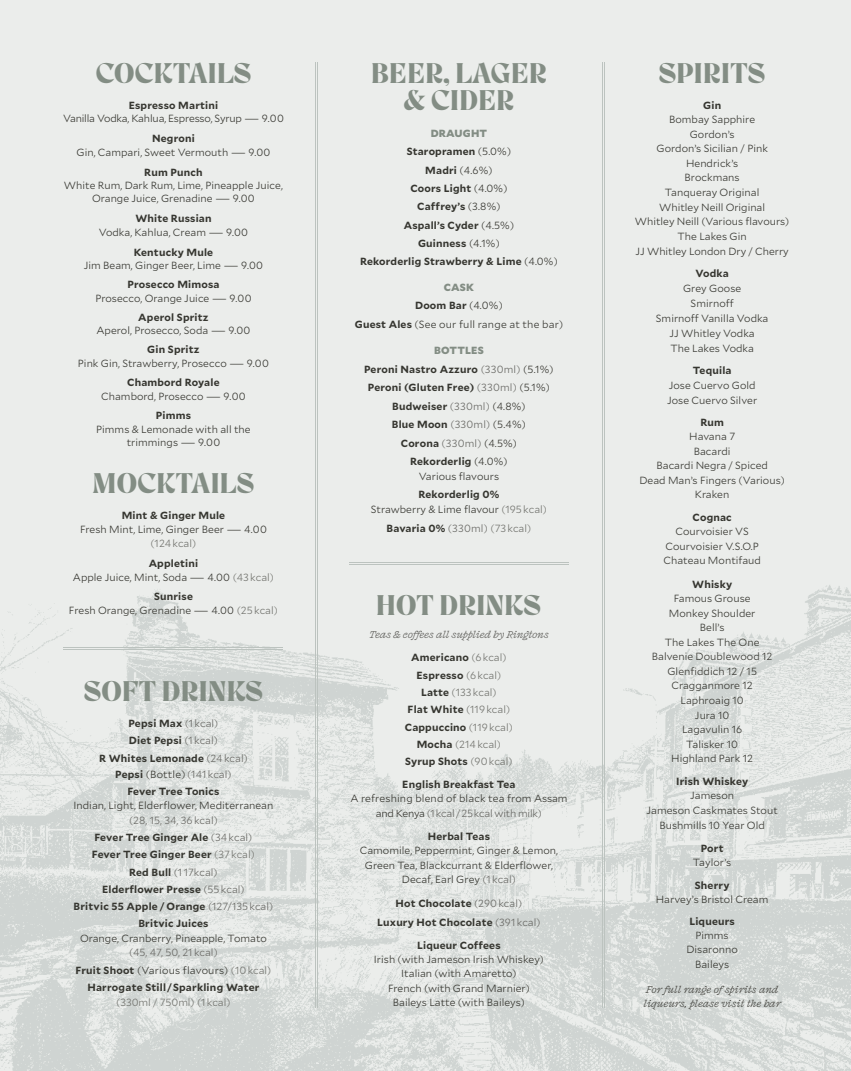
<style>
.page{position:relative;width:851px;height:1071px;background:#fff}
.page>*{position:absolute;margin:0;border:0;box-sizing:border-box;transform-origin:0 0}
.t1{font:28.75px/27.6px "Room 205";letter-spacing:-.01em;color:#838d84;text-align:center}
.t2{font:300 10.38px/14.6px "Mallory";letter-spacing:.005em;color:#363630;text-align:center}
.t3{font:700 10.38px/17.2px "Mallory";letter-spacing:.02em;color:#363630;text-align:center}
.t4{font:300 10.38px/17.2px "Mallory";color:#72736e;text-align:center}
.t5{font:italic 300 10.38px/14px "Fragen";letter-spacing:-.015em;color:#464641}
.t6{font:300 10.38px "Mallory";letter-spacing:-.015em;color:#363630}
.t7{font:italic 300 10.38px "Fragen";letter-spacing:-.025em;color:#5e5e5a}
.s1{font-weight:700}
.s2{color:#72736e}
.s3{font-weight:300;color:#686864}
.s4{font-weight:300}
.s5{font-weight:300;color:#72736e}
.s6{font-weight:900;color:#838d84}
.s7{font-weight:700;color:#363630}
.s8{color:#686864}
</style>
<div class="page">
<div style="left:0;top:0;width:850px;height:1070px;background:#ebedeb"></div>
<img style="left:0;top:543px;width:850px;height:527px">
<hr style="left:602px;top:62px;width:1px;height:944px;background:#bcc3bf">
<hr style="left:604px;top:62px;width:1px;height:944px;background:#bcc3bf">
<hr style="left:349px;top:562px;width:219px;height:1px;background:#bcc3bf">
<hr style="left:349px;top:564px;width:219px;height:1px;background:#bcc3bf">
<hr style="left:64px;top:646px;width:219px;height:1px;background:#bcc3bf">
<hr style="left:64px;top:649px;width:219px;height:1px;background:#bcc3bf">
<hr style="left:314px;top:62px;width:1px;height:944px;background:#bcc3bf">
<hr style="left:317px;top:62px;width:1px;height:944px;background:#bcc3bf">
<h1 class="t1" style="left:95px;top:59px;width:158px">COCKTAILS</h1>
<p class="t3" style="left:129px;top:96px;width:91px">Espresso Martini</p>
<p class="t6" style="left:63px;top:111px;width:222px">Vanilla Vodka, Kahlua, Espresso, Syrup — 9.00</p>
<p class="t3" style="left:152px;top:129px;width:44px">Negroni</p>
<p class="t2" style="left:76px;top:144px;width:195px">Gin, Campari, Sweet Vermouth — 9.00</p>
<p class="t3" style="left:144px;top:163px;width:60px">Rum Punch</p>
<p class="t2" style="left:64px;top:178px;width:220px;line-height:13.1px">White Rum, Dark Rum, Lime, Pineapple Juice,<br>Orange Juice, Grenadine — 9.00</p>
<p class="t3" style="left:135px;top:209px;width:78px">White Russian</p>
<p class="t2" style="left:99px;top:224px;width:151px">Vodka, Kahlua, Cream — 9.00</p>
<p class="t3" style="left:134px;top:242px;width:81px">Kentucky Mule</p>
<p class="t2" style="left:84px;top:257px;width:181px">Jim Beam, Ginger Beer, Lime — 9.00</p>
<p class="t3" style="left:127px;top:275px;width:94px">Prosecco Mimosa</p>
<p class="t2" style="left:95px;top:290px;width:158px">Prosecco, Orange Juice — 9.00</p>
<p class="t3" style="left:138px;top:307px;width:72px">Aperol Spritz</p>
<p class="t2" style="left:96px;top:323px;width:156px">Aperol, Prosecco, Soda — 9.00</p>
<p class="t3" style="left:147px;top:340px;width:54px">Gin Spritz</p>
<p class="t2" style="left:78px;top:355px;width:192px">Pink Gin, Strawberry, Prosecco — 9.00</p>
<p class="t3" style="left:127px;top:373px;width:94px">Chambord Royale</p>
<p class="t2" style="left:101px;top:388px;width:146px">Chambord, Prosecco — 9.00</p>
<p class="t3" style="left:156px;top:405px;width:37px">Pimms</p>
<p class="t2" style="left:96px;top:421px;width:156px;line-height:13.5px">Pimms &amp; Lemonade with all the trimmings — 9.00</p>
<h1 class="t1" style="left:93px;top:469px;width:163px">MOCKTAILS</h1>
<p class="t3" style="left:122px;top:506px;width:105px">Mint &amp; Ginger Mule</p>
<p class="t2" style="left:80px;top:521px;width:188px">Fresh Mint, Lime, Ginger Beer — 4.00</p>
<p class="t4" style="left:150px;top:534px;width:47px">(124 kcal)</p>
<p class="t2" style="left:73px;top:555px;width:203px;line-height:14px"><span class="s1">Appletini<br></span>Apple Juice, Mint, Soda — 4.00 <span class="s2">(43 kcal)</span></p>
<p class="t2" style="left:69px;top:589px;width:210px;line-height:14px"><span class="s1">Sunrise<br></span>Fresh Orange, Grenadine — 4.00 <span class="s2">(25 kcal)</span></p>
<h1 class="t1" style="left:84px;top:677px;width:181px">SOFT DRINKS</h1>
<p class="t3" style="left:99px;top:714px;width:150px">Pepsi Max <span class="s3">(1 kcal)<br></span>Diet Pepsi <span class="s3">(1 kcal)<br></span>R Whites Lemonade <span class="s3">(24 kcal)</span></p>
<p class="t3" style="left:115px;top:764px;width:118px">Pepsi <span class="s4">(Bottle)</span><span class="s3">(141 kcal)<br></span>Fever Tree Tonics</p>
<p class="t2" style="left:73px;top:797px;width:201px">Indian, Light, Elderflower, Mediterranean</p>
<p class="t3" style="left:74px;top:810px;width:201px"><span class="s3">(28, 15, 34, 36 kcal)<br></span>Fever Tree Ginger Ale <span class="s3">(34 kcal)<br></span>Fever Tree Ginger Beer <span class="s5">(37 kcal)<br></span>Red Bull <span class="s3">(1 17kcal)<br></span>Elderflower Presse <span class="s3">(55 kcal)<br></span>Britvic 55 Apple / Orange <span class="s3">(127/135 kcal)<br></span>Britvic Juices</p>
<p class="t2" style="left:80px;top:930px;width:188px">Orange, Cranberry, Pineapple, Tomato</p>
<p class="t3" style="left:75px;top:942px;width:197px"><span class="s3">(45, 47, 50, 21 kcal)<br></span>Fruit Shoot <span class="s4">(Various flavours)</span> <span class="s5">(10 kcal)<br></span>Harrogate Still/Sparkling Water</p>
<p class="t4" style="left:116px;top:993px;width:116px">(330ml / 750ml) (1 kcal)</p>
<h1 class="t1" style="left:370px;top:59px;width:178px">BEER, LAGER &amp; CIDER</h1>
<p class="t3" style="left:403px;top:123px;width:112px;line-height:18.4px"><span class="s6">DRAUGHT<br></span>Staropramen <span class="s4">(5.0%)<br></span>Madri <span class="s4">(4.6%)<br></span>Coors Light <span class="s4">(4.0%)<br></span>Caffrey’s <span class="s4">(3.8%)<br></span>Aspall’s Cyder <span class="s4">(4.5%)<br></span>Guinness <span class="s4">(4.1%)</span></p>
<p class="t3" style="left:360px;top:251px;width:199px">Rekorderlig Strawberry &amp; Lime <span class="s4">(4.0%)</span></p>
<p class="t2" style="left:355px;top:277px;width:210px;line-height:18.5px"><span class="s6">CASK<br></span><span class="s1">Doom Bar</span> (4.0%)<br><span class="s1">Guest Ales</span> (See our full range at the bar)</p>
<p class="t3" style="left:364px;top:340px;width:191px;line-height:18.5px"><span class="s6">BOTTLES<br></span>Peroni Nastro Azzuro <span class="s3">(330ml)</span> <span class="s4">(5.1%)<br></span>Peroni (Gluten Free) <span class="s3">(330ml)</span> <span class="s4">(5.1%)<br></span>Budweiser <span class="s3">(330ml)</span> <span class="s4">(4.8%)<br></span>Blue Moon <span class="s3">(330ml)</span> <span class="s4">(5.4%)<br></span>Corona <span class="s3">(330ml)</span> <span class="s4">(4.5%)<br></span>Rekorderlig <span class="s4">(4.0%)</span></p>
<p class="t2" style="left:418px;top:468px;width:82px">Various flavours</p>
<p class="t2" style="left:371px;top:487px;width:178px"><span class="s1">Rekorderlig 0%<br></span>Strawberry &amp; Lime flavour <span class="s2">(195 kcal)</span></p>
<p class="t3" style="left:386px;top:518px;width:146px">Bavaria 0% <span class="s3">(330ml)</span> <span class="s5">(73 kcal)</span></p>
<h1 class="t1" style="left:376px;top:591px;width:166px">HOT DRINKS</h1>
<p class="t7" style="left:369px;top:626px;width:181px">Teas &amp; coffees all supplied by Ringtons</p>
<p class="t4" style="left:405px;top:648px;width:110px"><span class="s7">Americano</span> (6 kcal)<br><span class="s7">Espresso</span> (6 kcal)<br><span class="s7">Latte</span> (133 kcal)<br><span class="s7">Flat White</span> (119 kcal)<br><span class="s7">Cappuccino</span> (119 kcal)<br><span class="s7">Mocha</span> (214 kcal)<br><span class="s7">Syrup Shots</span> (90 kcal)</p>
<p class="t3" style="left:402px;top:774px;width:115px">English Breakfast Tea</p>
<p class="t2" style="left:350px;top:790px;width:219px">A refreshing blend of black tea from Assam and Kenya <span class="s8">(1 kcal / 25 kcal with milk)</span></p>
<p class="t3" style="left:428px;top:826px;width:64px">Herbal Teas</p>
<p class="t2" style="left:360px;top:842px;width:200px">Camomile, Peppermint, Ginger &amp; Lemon,<br>Green Tea, Blackcurrant &amp; Elderflower,<br>Decaf, Earl Grey <span class="s8">(1 kcal)</span></p>
<p class="t3" style="left:377px;top:893px;width:165px;line-height:18.8px">Hot Chocolate <span class="s3">(290 kcal)<br></span>Luxury Hot Chocolate <span class="s3">(391 kcal)</span></p>
<p class="t3" style="left:417px;top:935px;width:85px">Liqueur Coffees</p>
<p class="t2" style="left:374px;top:951px;width:171px">Irish (with Jameson Irish Whiskey)<br>Italian (with Amaretto)<br>French (with Grand Marnier)<br>Baileys Latte (with Baileys)</p>
<h1 class="t1" style="left:658px;top:59px;width:108px">SPIRITS</h1>
<p class="t3" style="left:703px;top:96px;width:19px">Gin</p>
<p class="t2" style="left:635px;top:111px;width:156px">Bombay Sapphire<br>Gordon’s<br>Gordon’s Sicilian / Pink<br>Hendrick’s<br>Brockmans<br>Tanqueray Original<br>Whitley Neill Original<br>Whitley Neill (Various flavours)<br>The Lakes Gin<br>JJ Whitley London Dry / Cherry</p>
<p class="t3" style="left:695px;top:264px;width:35px">Vodka</p>
<p class="t2" style="left:655px;top:280px;width:114px">Grey Goose<br>Smirnoff<br>Smirnoff Vanilla Vodka<br>JJ Whitley Vodka<br>The Lakes Vodka</p>
<p class="t3" style="left:692px;top:361px;width:40px">Tequila</p>
<p class="t2" style="left:667px;top:377px;width:91px;text-align:left">Jose Cuervo Gold<br>Jose Cuervo Silver</p>
<p class="t3" style="left:700px;top:413px;width:25px">Rum</p>
<p class="t2" style="left:639px;top:429px;width:147px">Havana 7<br>Bacardi<br>Bacardi Negra / Spiced<br>Dead Man’s Fingers (Various)<br>Kraken</p>
<p class="t3" style="left:692px;top:507px;width:41px">Cognac</p>
<p class="t2" style="left:663px;top:523px;width:99px">Courvoisier VS<br>Courvoisier V.S.O.P<br>Chateau Montifaud</p>
<p class="t3" style="left:692px;top:574px;width:41px">Whisky</p>
<p class="t2" style="left:651px;top:590px;width:122px">Famous Grouse<br>Monkey Shoulder<br>Bell’s<br>The Lakes The One<br>Balvenie Doublewood 12<br>Glenfiddich 12 / 15<br>Cragganmore 12<br>Laphroaig 10<br>Jura 10<br>Lagavulin 16<br>Talisker 10<br>Highland Park 12</p>
<p class="t3" style="left:676px;top:772px;width:74px">Irish Whiskey</p>
<p class="t2" style="left:646px;top:787px;width:133px">Jameson<br>Jameson Caskmates Stout<br>Bushmills 10 Year Old</p>
<p class="t3" style="left:700px;top:838px;width:24px">Port</p>
<p class="t2" style="left:692px;top:854px;width:40px">Taylor’s</p>
<p class="t3" style="left:694px;top:875px;width:36px">Sherry</p>
<p class="t2" style="left:655px;top:891px;width:114px">Harvey’s Bristol Cream</p>
<p class="t3" style="left:689px;top:911px;width:47px">Liqueurs</p>
<p class="t2" style="left:686px;top:927px;width:53px;line-height:14.2px">Pimms<br>Disaronno<br>Baileys</p>
<p class="t5" style="left:643px;top:981px;width:139px">For full range of spirits and liqueurs, please visit the bar</p>
</div>
